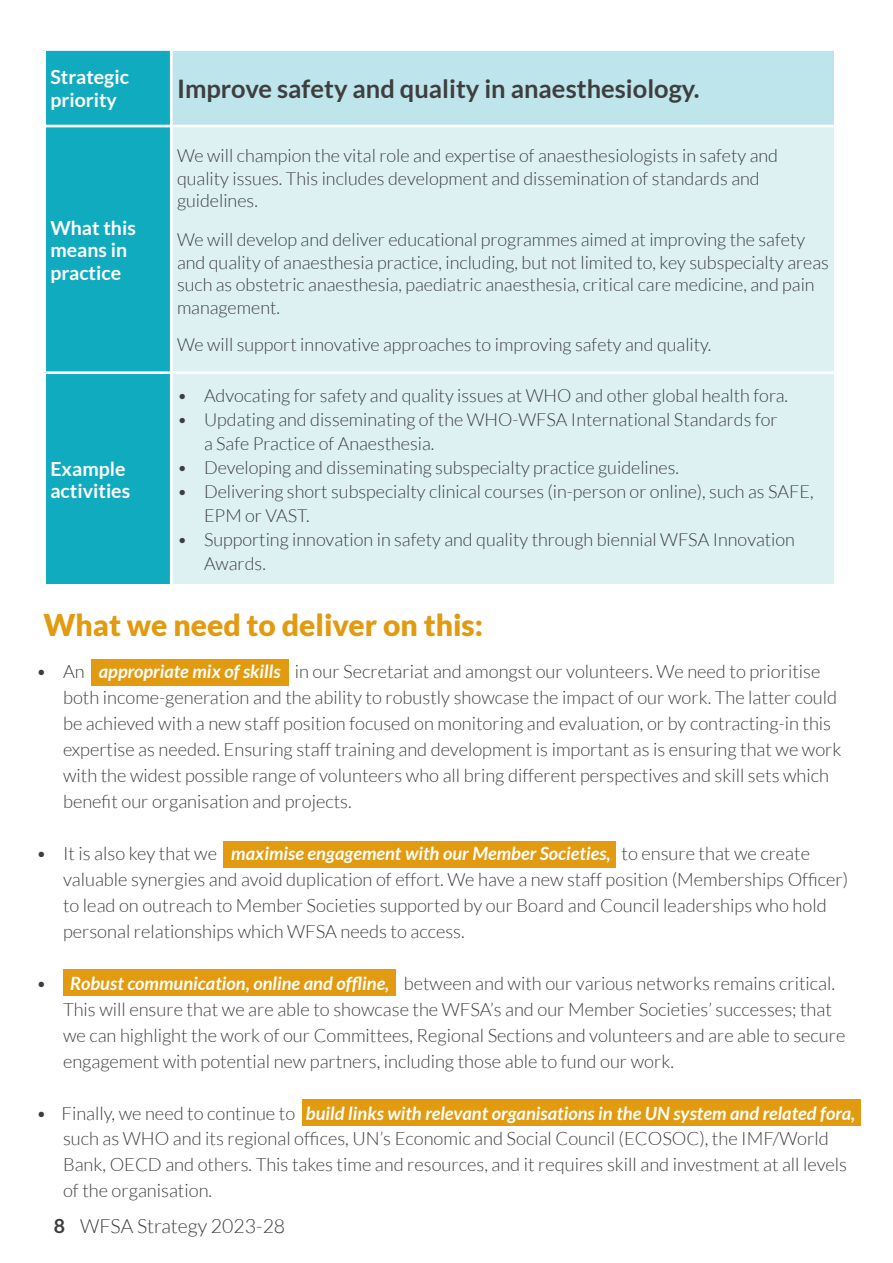
<style>
.page{position:relative;width:893px;height:1263px;background:#fff}
.page>*{position:absolute;margin:0;border:0;box-sizing:border-box;transform-origin:0 0}
.t1{font:900 30px "Lato";color:#e29a10}
.t2{font:700 25.5px "Lato";color:#3e3e3f}
.t3{font:700 19.5px/22.5px "Lato";color:#fff}
.t4{font:300 19.5px "Lato";color:#3c3c3b}
.t5{font:300 18.3px/26px "Lato";color:#3e3e3f}
.t6{font:300 18px/22.5px "Lato";color:#3e3e3f}
.s1{font-weight:700;font-style:italic;color:#fff}
.s2{font-weight:700}
</style>
<div class="page">
<div style="left:302px;top:1099px;width:559px;height:27px;background:#e29a10"></div>
<div style="left:64px;top:969px;width:332px;height:27px;background:#e29a10"></div>
<div style="left:223px;top:841px;width:392px;height:27px;background:#e29a10"></div>
<div style="left:92px;top:659px;width:197px;height:27px;background:#e29a10"></div>
<div style="left:45px;top:50px;width:126px;height:76px;background:#11abbf"></div>
<div style="left:171px;top:50px;width:664px;height:76px;background:#bee5ec"></div>
<div style="left:45px;top:126px;width:126px;height:247px;background:#11abbf"></div>
<div style="left:171px;top:126px;width:664px;height:247px;background:#ddf1f3"></div>
<div style="left:45px;top:373px;width:126px;height:212px;background:#11abbf"></div>
<div style="left:171px;top:373px;width:664px;height:212px;background:#ddf1f3"></div>
<hr style="left:43px;top:126px;width:3px;height:247px;background:#fff">
<hr style="left:834px;top:373px;width:3px;height:211px;background:#fff">
<hr style="left:171px;top:584px;width:666px;height:3px;background:#fff">
<hr style="left:43px;top:51px;width:3px;height:75px;background:#fff">
<hr style="left:43px;top:48px;width:128px;height:3px;background:#fff">
<hr style="left:46px;top:125px;width:124px;height:2px;background:#fff">
<hr style="left:43px;top:373px;width:3px;height:211px;background:#fff">
<hr style="left:46px;top:371px;width:125px;height:3px;background:#fff">
<hr style="left:170px;top:374px;width:3px;height:210px;background:#fff">
<hr style="left:43px;top:584px;width:128px;height:3px;background:#fff">
<hr style="left:170px;top:51px;width:3px;height:75px;background:#fff">
<hr style="left:171px;top:48px;width:666px;height:3px;background:#fff">
<hr style="left:834px;top:51px;width:3px;height:75px;background:#fff">
<hr style="left:170px;top:126px;width:3px;height:245px;background:#fff">
<hr style="left:173px;top:125px;width:661px;height:2px;background:#fff">
<hr style="left:834px;top:126px;width:3px;height:247px;background:#fff">
<hr style="left:171px;top:371px;width:663px;height:3px;background:#fff">
<p class="t3" style="left:50px;top:66px;width:80px">Strategic priority</p>
<p class="t2" style="left:177px;top:74px;width:524px">Improve safety and quality in anaesthesiology.</p>
<p class="t3" style="left:50px;top:216px;width:87px">What this means in practice</p>
<p class="t3" style="left:50px;top:457px;width:81px">Example activities</p>
<p class="t6" style="left:177px;top:144px;width:602px">We will champion the vital role and expertise of anaesthesiologists in safety and quality issues. This includes development and dissemination of standards and guidelines.</p>
<p class="t6" style="left:177px;top:228px;width:653px">We will develop and deliver educational programmes aimed at improving the safety and quality of anaesthesia practice, including, but not limited to, key subspecialty areas such as obstetric anaesthesia, paediatric anaesthesia, critical care medicine, and pain management.</p>
<p class="t6" style="left:177px;top:333px;width:536px">We will support innovative approaches to improving safety and quality.</p>
<p class="t6" style="left:177px;top:385px;width:613px">• Advocating for safety and quality issues at WHO and other global health fora.</p>
<p class="t6" style="left:204px;top:408px;width:575px;line-height:24px;text-indent:-27px">• Updating and disseminating of the WHO-WFSA International Standards for a Safe Practice of Anaesthesia.</p>
<p class="t6" style="left:177px;top:457px;width:504px">• Developing and disseminating subspecialty practice guidelines.</p>
<p class="t6" style="left:204px;top:480px;width:611px;line-height:24px;text-indent:-27px">• Delivering short subspecialty clinical courses (in-person or online), such as SAFE,<br>EPM or VAST.</p>
<p class="t6" style="left:204px;top:528px;width:592px;line-height:24px;text-indent:-27px">• Supporting innovation in safety and quality through biennial WFSA Innovation<br>Awards.</p>
<p class="t1" style="left:43px;top:607px;width:441px">What we need to deliver on this:</p>
<p class="t5" style="left:63px;top:659px;width:780px;text-indent:-27px">• An <span class="s1">appropriate mix of skills</span> in our Secretariat and amongst our volunteers. We need to prioritise both income-generation and the ability to robustly showcase the impact of our work. The latter could be achieved with a new staff position focused on monitoring and evaluation, or by contracting-in this expertise as needed. Ensuring staff training and development is important as is ensuring that we work with the widest possible range of volunteers who all bring different perspectives and skill sets which benefit our organisation and projects.</p>
<p class="t5" style="left:63px;top:840px;width:787px;text-indent:-27px">• It is also key that we <span class="s1">maximise engagement with our Member Societies,</span> to ensure that we create valuable synergies and avoid duplication of effort. We have a new staff position (Memberships Officer) to lead on outreach to Member Societies supported by our Board and Council leaderships who hold personal relationships which WFSA needs to access.</p>
<p class="t5" style="left:63px;top:970px;width:784px;text-indent:-27px">• <span class="s1">Robust communication, online and offline,</span> between and with our various networks remains critical.<br>This will ensure that we are able to showcase the WFSA’s and our Member Societies’ successes; that we can highlight the work of our Committees, Regional Sections and volunteers and are able to secure engagement with potential new partners, including those able to fund our work.</p>
<p class="t5" style="left:63px;top:1100px;width:794px;text-indent:-27px">• Finally, we need to continue to <span class="s1">build links with relevant organisations in the UN system and related fora, </span>such as WHO and its regional offices, UN’s Economic and Social Council (ECOSOC), the IMF/World Bank, OECD and others. This takes time and resources, and it requires skill and investment at all levels of the organisation.</p>
<p class="t4" style="left:54px;top:1215px;width:233px"><span class="s2">8</span> WFSA Strategy 2023-28</p>
</div>
